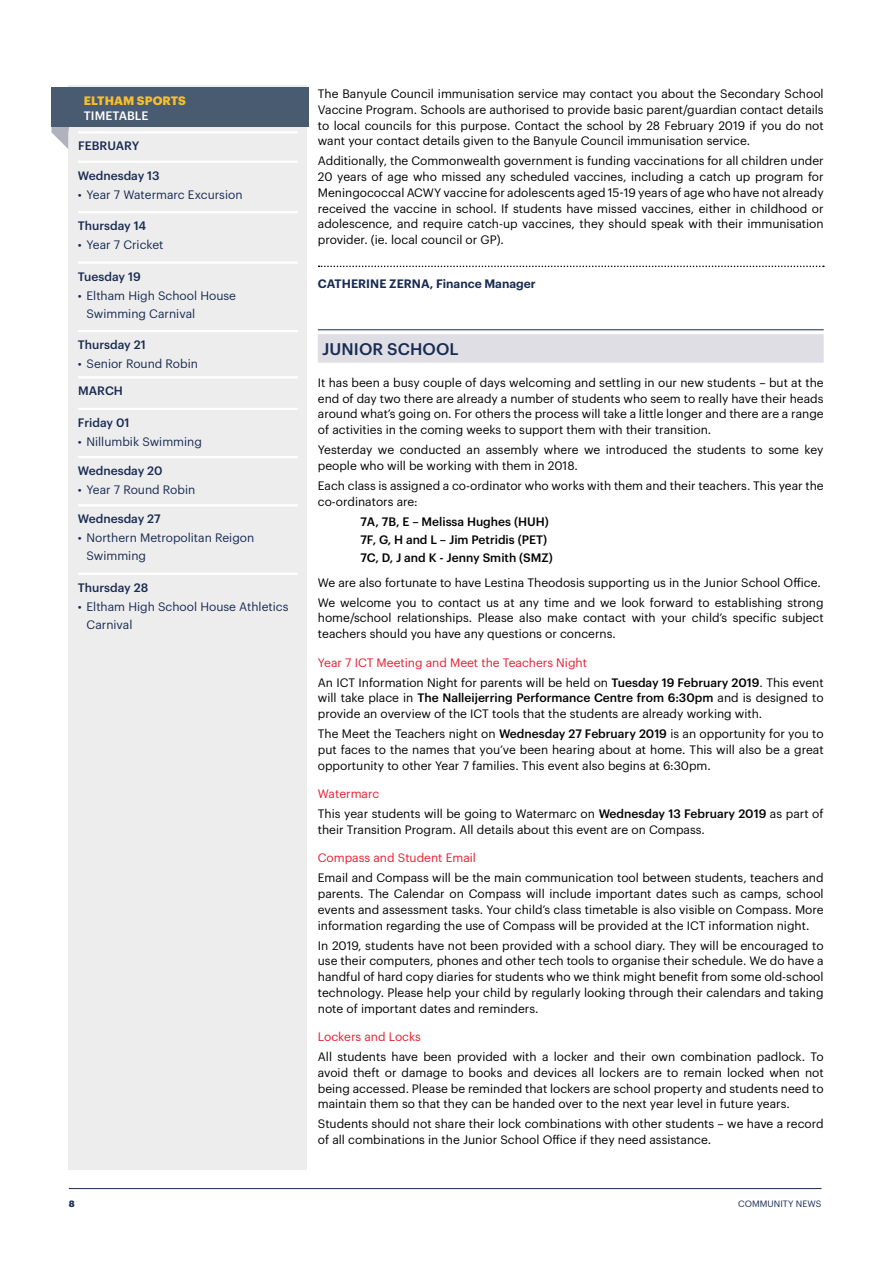
<style>
.page{position:relative;width:893px;height:1263px;background:#fff}
.page>*{position:absolute;margin:0;border:0;box-sizing:border-box;transform-origin:0 0}
.t1{font:500 16.5px "Graphik";letter-spacing:.005em;color:#192b52}
.t2{font:12px/15.8px "Graphik";color:#000}
.t3{font:12px/18px "Graphik";color:#192b52}
.t4{font:500 12px "Graphik";color:#192b52}
.t5{font:500 12px/18.3px "Graphik";color:#000}
.t6{font:12px "Graphik";color:#e81d31}
.t7{font:600 12px "Graphik";color:#192b52}
.t8{font:700 12px "Graphik";letter-spacing:.005em;color:#f8be2c}
.t9{font:500 12px "Graphik";letter-spacing:.005em;color:#fff}
.t10{font:9px "Graphik";letter-spacing:.005em;color:#192b52}
.t11{font:700 9px "Graphik";color:#192b52}
.s1{color:#e81d31}
.s2{font-weight:500}
</style>
<div class="page">
<hr style="left:69px;top:1188px;width:752px;height:1px;background:#192b52">
<div style="left:68px;top:85px;width:239px;height:1084px;background:#ededed"></div>
<svg style="left:319px;top:266px;width:505px;height:1px"></svg>
<hr style="left:318px;top:329px;width:506px;height:1px;background:#192b52">
<div style="left:318px;top:334px;width:506px;height:29px;background:#dfdee4"></div>
<svg style="left:51px;top:127px;width:18px;height:22px"></svg>
<div style="left:51px;top:88px;width:257px;height:39px;background:#485b70"></div>
<hr style="left:78px;top:131px;width:220px;height:2px;background:#fff">
<hr style="left:78px;top:161px;width:220px;height:2px;background:#fff">
<hr style="left:78px;top:211px;width:220px;height:2px;background:#fff">
<hr style="left:78px;top:261px;width:220px;height:3px;background:#fff">
<hr style="left:78px;top:330px;width:220px;height:2px;background:#fff">
<hr style="left:78px;top:376px;width:220px;height:2px;background:#fff">
<hr style="left:78px;top:408px;width:220px;height:2px;background:#fff">
<hr style="left:78px;top:456px;width:220px;height:2px;background:#fff">
<hr style="left:78px;top:504px;width:220px;height:2px;background:#fff">
<hr style="left:78px;top:573px;width:220px;height:2px;background:#fff">
<p class="t8" style="left:84px;top:92px;width:103px">ELTHAM SPORTS</p>
<p class="t9" style="left:84px;top:107px;width:66px">TIMETABLE</p>
<p class="t4" style="left:78px;top:137px;width:63px">FEBRUARY</p>
<p class="t4" style="left:78px;top:166px;width:83px">Wednesday 13</p>
<p class="t3" style="left:78px;top:184px;width:166px">• Year 7 Watermarc Excursion</p>
<p class="t4" style="left:78px;top:217px;width:70px">Thursday 14</p>
<p class="t3" style="left:78px;top:235px;width:87px">• Year 7 Cricket</p>
<p class="t4" style="left:78px;top:267px;width:64px">Tuesday 19</p>
<p class="t3" style="left:86px;top:285px;width:151px;text-indent:-9px">• Eltham High School House<br>Swimming Carnival</p>
<p class="t4" style="left:78px;top:336px;width:69px">Thursday 21</p>
<p class="t3" style="left:78px;top:354px;width:121px">• Senior Round Robin</p>
<p class="t4" style="left:78px;top:382px;width:46px">MARCH</p>
<p class="t4" style="left:78px;top:414px;width:53px">Friday 01</p>
<p class="t3" style="left:78px;top:431px;width:125px">• Nillumbik Swimming</p>
<p class="t4" style="left:78px;top:462px;width:86px">Wednesday 20</p>
<p class="t3" style="left:78px;top:480px;width:119px">• Year 7 Round Robin</p>
<p class="t4" style="left:78px;top:510px;width:84px">Wednesday 27</p>
<p class="t3" style="left:86px;top:528px;width:169px;text-indent:-9px">• Northern Metropolitan Reigon<br>Swimming</p>
<p class="t4" style="left:78px;top:578px;width:72px">Thursday 28</p>
<p class="t3" style="left:86px;top:596px;width:203px;text-indent:-9px">• Eltham High School House Athletics<br>Carnival</p>
<p class="t2" style="left:318px;top:85px;width:507px;text-align:justify">The Banyule Council immunisation service may contact you about the Secondary School Vaccine Program. Schools are authorised to provide basic parent/guardian contact details to local councils for this purpose. Contact the school by 28 February 2019 if you do not want your contact details given to the Banyule Council immunisation service.</p>
<p class="t2" style="left:318px;top:152px;width:507px;text-align:justify">Additionally, the Commonwealth government is funding vaccinations for all children under 20 years of age who missed any scheduled vaccines, including a catch up program for Meningococcal ACWY vaccine for adolescents aged 15-19 years of age who have not already received the vaccine in school. If students have missed vaccines, either in childhood or adolescence, and require catch-up vaccines, they should speak with their immunisation provider. (ie. local council or GP).</p>
<p class="t7" style="left:318px;top:275px;width:219px">CATHERINE ZERNA, Finance Manager</p>
<h1 class="t1" style="left:322px;top:337px;width:138px">JUNIOR SCHOOL</h1>
<p class="t2" style="left:318px;top:374px;width:507px;text-align:justify">It has been a busy couple of days welcoming and settling in our new students – but at the end of day two there are already a number of students who seem to really have their heads around what’s going on. For others the process will take a little longer and there are a range of activities in the coming weeks to support them with their transition.</p>
<p class="t2" style="left:318px;top:441px;width:507px">Yesterday we conducted an assembly where we introduced the students to some key people who will be working with them in 2018.</p>
<p class="t2" style="left:318px;top:477px;width:507px">Each class is assigned a co-ordinator who works with them and their teachers. This year the co-ordinators are:</p>
<p class="t5" style="left:360px;top:511px;width:194px">7A, 7B, E – Melissa Hughes (HUH)<br>7F, G, H and L – Jim Petridis (PET)<br>7C, D, J and K - Jenny Smith (SMZ)</p>
<p class="t2" style="left:318px;top:571px;width:507px;line-height:20px">We are also fortunate to have Lestina Theodosis supporting us in the Junior School Office.<br>We welcome you to contact us at any time and we look forward to establishing strong</p>
<p class="t2" style="left:318px;top:609px;width:507px">home/school relationships. Please also make contact with your child’s specific subject teachers should you have any questions or concerns.</p>
<p class="t2" style="left:318px;top:651px;width:507px;line-height:20px"><span class="s1">Year 7 ICT Meeting and Meet the Teachers Night<br></span>An ICT Information Night for parents will be held on <span class="s2">Tuesday 19 February 2019</span>. This event</p>
<p class="t2" style="left:318px;top:689px;width:507px">will take place in <span class="s2">The Nalleijerring Performance Centre from 6:30pm</span> and is designed to provide an overview of the ICT tools that the students are already working with.</p>
<p class="t2" style="left:318px;top:725px;width:507px;text-align:justify">The Meet the Teachers night on <span class="s2">Wednesday 27 February 2019</span> is an opportunity for you to put faces to the names that you’ve been hearing about at home. This will also be a great opportunity to other Year 7 families. This event also begins at 6:30pm.</p>
<p class="t2" style="left:318px;top:783px;width:507px;line-height:20px"><span class="s1">Watermarc<br></span>This year students will be going to Watermarc on <span class="s2">Wednesday 13 February 2019</span> as part of</p>
<p class="t2" style="left:318px;top:821px;width:389px">their Transition Program. All details about this event are on Compass.</p>
<p class="t6" style="left:318px;top:849px;width:160px">Compass and Student Email</p>
<p class="t2" style="left:318px;top:869px;width:507px;text-align:justify">Email and Compass will be the main communication tool between students, teachers and parents. The Calendar on Compass will include important dates such as camps, school events and assessment tasks. Your child’s class timetable is also visible on Compass. More information regarding the use of Compass will be provided at the ICT information night.</p>
<p class="t2" style="left:318px;top:936px;width:507px;text-align:justify">In 2019, students have not been provided with a school diary. They will be encouraged to use their computers, phones and other tech tools to organise their schedule. We do have a handful of hard copy diaries for students who we think might benefit from some old-school technology. Please help your child by regularly looking through their calendars and taking note of important dates and reminders.</p>
<p class="t6" style="left:318px;top:1028px;width:105px">Lockers and Locks</p>
<p class="t2" style="left:318px;top:1048px;width:507px;text-align:justify">All students have been provided with a locker and their own combination padlock. To avoid theft or damage to books and devices all lockers are to remain locked when not being accessed. Please be reminded that lockers are school property and students need to maintain them so that they can be handed over to the next year level in future years.</p>
<p class="t2" style="left:318px;top:1115px;width:507px">Students should not share their lock combinations with other students – we have a record of all combinations in the Junior School Office if they need assistance.</p>
<p class="t11" style="left:69px;top:1196px;width:7px">8</p>
<p class="t10" style="left:738px;top:1196px;width:85px">COMMUNITY NEWS</p>
</div>
